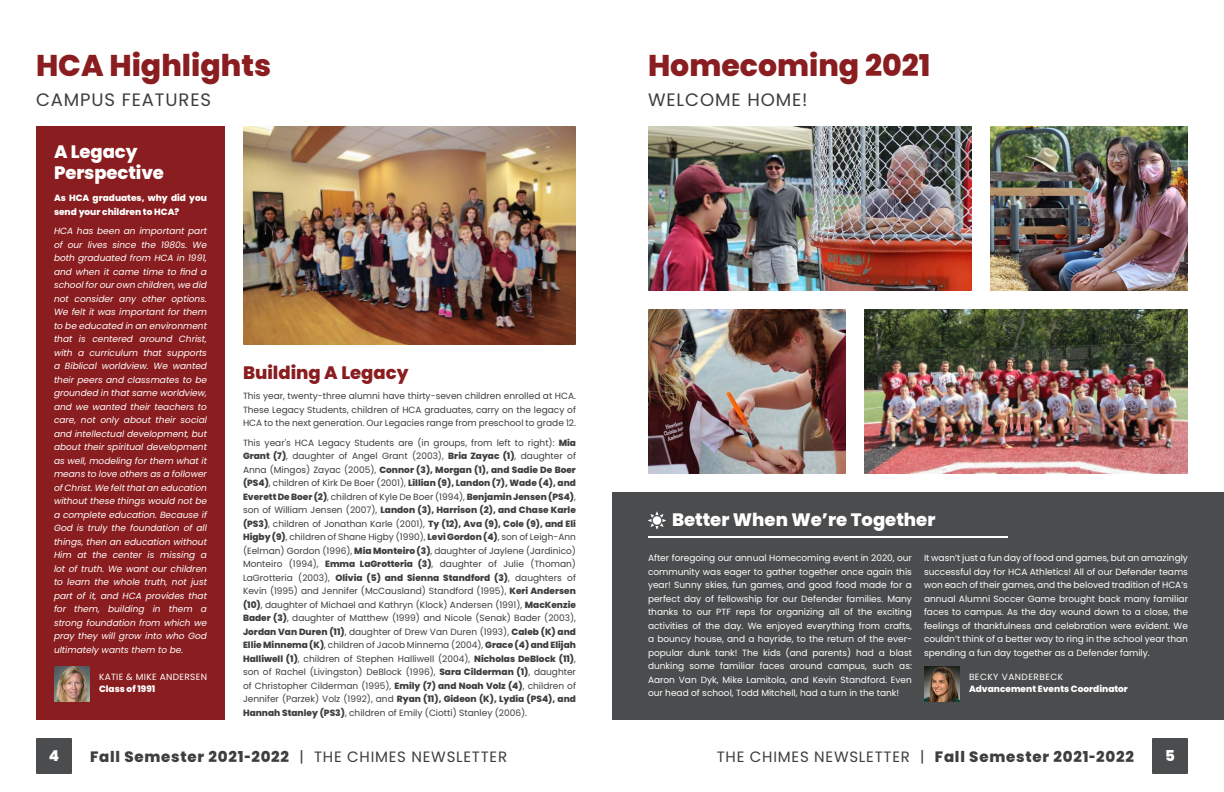
<style>
.page{position:relative;width:1224px;height:792px;background:#fff}
.page>*{position:absolute;margin:0;border:0;box-sizing:border-box;transform-origin:0 0}
.t1{font:800 30px "Poppins";color:#8a1d1f}
.t2{font:800 18px/21.6px "Poppins";color:#fff}
.t3{font:18px "Poppins";letter-spacing:.05em;color:#3e3e3f}
.t4{font:800 18px "Poppins";color:#8a1d1f}
.t5{font:800 15px "Poppins";letter-spacing:.05em;color:#3e3e3f}
.t6{font:800 15px "Poppins";color:#fff}
.t7{font:9px/13.5px "Poppins";color:#3e3e3f;text-align:justify}
.t8{font:9px/13.5px "Poppins";color:#fff;text-align:justify}
.t9{font:italic 9px/13.5px "Poppins";color:#fff;text-align:justify}
.t10{font:800 9px/13.5px "Poppins";color:#fff}
.t11{font:9px "Poppins";letter-spacing:.035em;color:#fff}
.t12{font:9px "Poppins";letter-spacing:.05em;color:#fff}
.s1{font-weight:800}
.s2{font-weight:400}
</style>
<div class="page">
<div style="left:36px;top:738px;width:36px;height:36px;background:#4b4c4d"></div>
<div style="left:1152px;top:738px;width:36px;height:36px;background:#4b4c4d"></div>
<div style="left:36px;top:126px;width:189px;height:594px;background:#8a1d1f"></div>
<img style="left:54px;top:666px;width:36px;height:36px">
<img style="left:243px;top:126px;width:333px;height:219px">
<img style="left:648px;top:126px;width:324px;height:165px">
<img style="left:990px;top:126px;width:198px;height:165px">
<img style="left:864px;top:309px;width:324px;height:165px">
<img style="left:648px;top:309px;width:198px;height:165px">
<div style="left:612px;top:492px;width:612px;height:228px;background:#4b4c4d"></div>
<hr style="left:648px;top:536px;width:360px;height:2px;background:#fff">
<img style="left:924px;top:666px;width:36px;height:36px">
<svg style="left:648px;top:511px;width:18px;height:19px"></svg>
<p class="t1" style="left:36px;top:49px;width:237px">HCA Highlights</p>
<p class="t3" style="left:36px;top:89px;width:177px">CAMPUS FEATURES</p>
<p class="t2" style="left:54px;top:141px;width:112px">A Legacy<br>Perspective</p>
<p class="t10" style="left:54px;top:192px;width:155px">As HCA graduates, why did you send your children to HCA?</p>
<p class="t9" style="left:54px;top:225px;width:155px">HCA has been an important part of our lives since the 1980s. We both graduated from HCA in 1991, and when it came time to find a school for our own children, we did not consider any other options.<br>We felt it was important for them to be educated in an environment that is centered around Christ, with a curriculum that supports a Biblical worldview. We wanted their peers and classmates to be grounded in that same worldview, and we wanted their teachers to care, not only about their social and intellectual development, but about their spiritual development as well, modeling for them what it means to love others as a follower of Christ. We felt that an education without these things would not be a complete education. Because if God is truly the foundation of all things, then an education without Him at the center is missing a lot of truth. We want our children to learn the whole truth, not just part of it, and HCA provides that for them, building in them a strong foundation from which we pray they will grow into who God ultimately wants them to be.</p>
<p class="t11" style="left:99px;top:672px;width:109px">KATIE &amp; MIKE ANDERSEN</p>
<p class="t10" style="left:99px;top:683px;width:58px">Class of 1991</p>
<p class="t4" style="left:243px;top:363px;width:167px">Building A Legacy</p>
<p class="t7" style="left:243px;top:390px;width:335px">This year, twenty-three alumni have thirty-seven children enrolled at HCA.<br>These Legacy Students, children of HCA graduates, carry on the legacy of HCA to the next generation. Our Legacies range from preschool to grade 12.</p>
<p class="t7" style="left:243px;top:436px;width:335px">This year's HCA Legacy Students are (in groups, from left to right): <span class="s1">Mia Grant (7)</span>, daughter of Angel Grant (2003), <span class="s1">Bria Zayac (1)</span>, daughter of Anna (Mingos) Zayac (2005), <span class="s1">Connor (3), Morgan (1), and Sadie De Boer (PS4)</span>, children of Kirk De Boer (2001), <span class="s1">Lillian (9), Landon (7), Wade (4), and Everett De Boer (2)</span>, children of Kyle De Boer (1994), <span class="s1">Benjamin Jensen (PS4)</span>, son of William Jensen (2007), <span class="s1">Landon (3), Harrison (2), and Chase Karle (PS3)</span>, children of Jonathan Karle (2001), <span class="s1">Ty (12), Ava (9), Cole (9), and Eli Higby (9)</span>, children of Shane Higby (1990), <span class="s1">Levi Gordon (4)</span>, son of Leigh-Ann (Eelman) Gordon (1996), <span class="s1">Mia Monteiro (3)</span>, daughter of Jaylene (Jardinico)<br>Monteiro (1994), <span class="s1">Emma LaGrotteria (3)</span>, daughter of Julie (Thoman)<br>LaGrotteria (2003), <span class="s1">Olivia (5) and Sienna Standford (3)</span>, daughters of Kevin (1995) and Jennifer (McCausland) Standford (1995), <span class="s1">Keri Andersen (10)</span>, daughter of Michael and Kathryn (Klock) Andersen (1991), <span class="s1">MacKenzie Bader (3)</span>, daughter of Matthew (1999) and Nicole (Senak) Bader (2003), <span class="s1">Jordan Van Duren (11)</span>, daughter of Drew Van Duren (1993), <span class="s1">Caleb (K) and Ellie Minnema (K)</span>, children of Jacob Minnema (2004), <span class="s1">Grace (4) and Elijah Halliwell (1)</span>, children of Stephen Halliwell (2004), <span class="s1">Nicholas DeBlock (11)</span>, son of Rachel (Livingston) DeBlock (1996), <span class="s1">Sara Cilderman (1)</span>, daughter of Christopher Cilderman (1995), <span class="s1">Emily (7) and Noah Volz (4)</span>, children of Jennifer (Parzek) Volz (1992), and <span class="s1">Ryan (11), Gideon (K), Lydia (PS4), and Hannah Stanley (PS3)</span>, children of Emily (Ciotti) Stanley (2006).</p>
<p class="t1" style="left:648px;top:49px;width:284px">Homecoming 2021</p>
<p class="t3" style="left:648px;top:89px;width:161px">WELCOME HOME!</p>
<p class="t2" style="left:672px;top:509px;width:265px">Better When We’re Together</p>
<p class="t8" style="left:648px;top:552px;width:266px">After foregoing our annual Homecoming event in 2020, our community was eager to gather together once again this year! Sunny skies, fun games, and good food made for a perfect day of fellowship for our Defender families. Many thanks to our PTF reps for organizing all of the exciting activities of the day. We enjoyed everything from crafts, a bouncy house, and a hayride, to the return of the ever&shy;popular dunk tank! The kids (and parents) had a blast dunking some familiar faces around campus, such as:<br>Aaron Van Dyk, Mike Lamitola, and Kevin Standford. Even our head of school, Todd Mitchell, had a turn in the tank!</p>
<p class="t8" style="left:924px;top:552px;width:266px">It wasn’t just a fun day of food and games, but an amazingly successful day for HCA Athletics! All of our Defender teams won each of their games, and the beloved tradition of HCA’s annual Alumni Soccer Game brought back many familiar faces to campus. As the day wound down to a close, the feelings of thankfulness and celebration were evident. We couldn’t think of a better way to ring in the school year than spending a fun day together as a Defender family.</p>
<p class="t12" style="left:969px;top:672px;width:96px">BECKY VANDERBECK</p>
<p class="t10" style="left:969px;top:683px;width:161px">Advancement Events Coordinator</p>
<h3 class="t6" style="left:49px;top:747px;width:12px">4</h3>
<h3 class="t5" style="left:90px;top:748px;width:419px">Fall Semester 2021-2022 <span class="s2">| THE CHIMES NEWSLETTER</span></h3>
<h3 class="t5" style="left:717px;top:748px;width:419px"><span class="s2">THE CHIMES NEWSLETTER |</span> Fall Semester 2021-2022</h3>
<h3 class="t6" style="left:1165px;top:747px;width:11px">5</h3>
</div>
